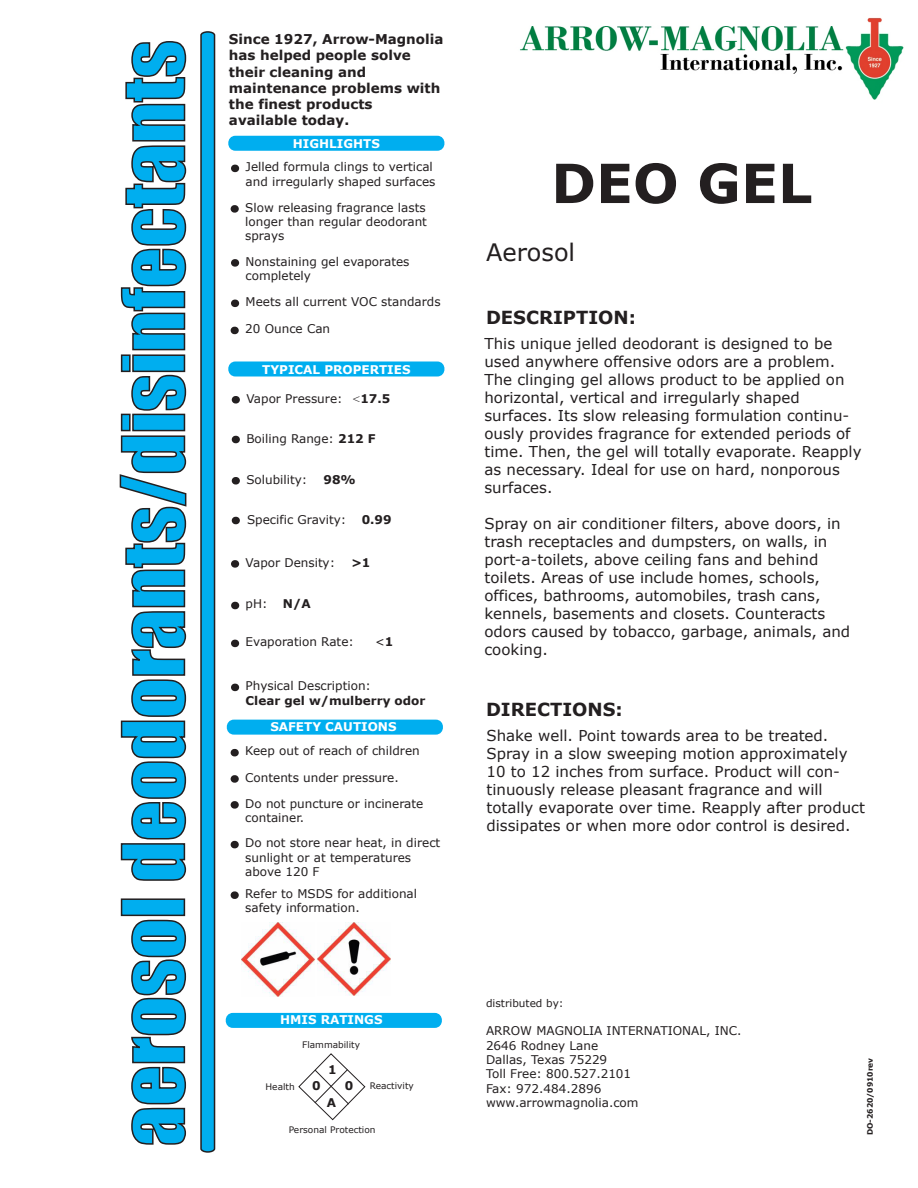
<style>
.page{position:relative;width:918px;height:1188px;background:#fff}
.page>*{position:absolute;margin:0;border:0;box-sizing:border-box;transform-origin:0 0}
.t1{font:79.5px "Impact";color:#00aeef}
.t2{font:700 54px "Verdana";color:#231f20}
.t3{font:24px "Verdana";color:#231f20}
.t4{font:700 18px "Verdana";color:#231f20}
.t5{font:15px/18px "Verdana";color:#231f20}
.t6{font:700 13.5px/16.2px "Verdana";color:#231f20}
.t7{font:12px/14.4px "Verdana";color:#231f20}
.t8{font:700 12px "Verdana";color:#fff}
.t9{font:700 12px "Verdana";color:#231f20}
.t10{font:10.5px "Verdana";color:#231f20}
.t11{font:9px "Verdana";color:#231f20}
.t12{font:700 7.5px "Verdana";color:#231f20}
.s1{font-family:"Garamond"}
.s2{font-weight:700}
</style>
<div class="page">
<svg style="left:131px;top:919px;width:56px;height:226px"></svg>
<div style="left:121px;top:898px;width:64px;height:18px;border:2px solid #231f20"></div>
<svg style="left:119px;top:41px;width:68px;height:840px"></svg>
<svg style="left:228px;top:136px;width:217px;height:15px;background:#08b0ef"></svg>
<div style="left:228px;top:362px;width:217px;height:14px;background:#00aeef"></div>
<div style="left:232px;top:436px;width:8px;height:7px;background:#231f20;border-radius:4px"></div>
<div style="left:232px;top:396px;width:8px;height:8px;background:#231f20;border-radius:4px"></div>
<div style="left:232px;top:517px;width:8px;height:7px;background:#231f20;border-radius:4px"></div>
<div style="left:232px;top:477px;width:8px;height:8px;background:#231f20;border-radius:4px"></div>
<svg style="left:226px;top:720px;width:217px;height:15px;background:#0ab1ef"></svg>
<svg style="left:225px;top:1013px;width:217px;height:15px;background:#05afef"></svg>
<svg style="left:298px;top:1053px;width:68px;height:68px"></svg>
<div style="left:231px;top:775px;width:8px;height:8px;background:#231f20;border-radius:4px"></div>
<svg style="left:200px;top:31px;width:16px;height:1122px;background:#1899ca"></svg>
<div style="left:231px;top:801px;width:8px;height:8px;background:#231f20;border-radius:4px"></div>
<div style="left:231px;top:165px;width:8px;height:7px;background:#231f20;border-radius:4px"></div>
<div style="left:231px;top:640px;width:8px;height:7px;background:#231f20;border-radius:4px"></div>
<div style="left:231px;top:560px;width:8px;height:8px;background:#231f20;border-radius:4px"></div>
<div style="left:231px;top:684px;width:8px;height:7px;background:#231f20;border-radius:4px"></div>
<div style="left:231px;top:602px;width:8px;height:7px;background:#231f20;border-radius:4px"></div>
<img style="left:519px;top:17px;width:385px;height:83px">
<div style="left:231px;top:205px;width:8px;height:8px;background:#231f20;border-radius:4px"></div>
<div style="left:231px;top:259px;width:8px;height:8px;background:#231f20;border-radius:4px"></div>
<div style="left:231px;top:300px;width:8px;height:7px;background:#231f20;border-radius:4px"></div>
<div style="left:231px;top:841px;width:8px;height:7px;background:#231f20;border-radius:4px"></div>
<div style="left:231px;top:749px;width:8px;height:7px;background:#231f20;border-radius:4px"></div>
<div style="left:231px;top:327px;width:8px;height:7px;background:#231f20;border-radius:4px"></div>
<div style="left:231px;top:891px;width:8px;height:8px;background:#231f20;border-radius:4px"></div>
<img style="left:241px;top:923px;width:74px;height:74px">
<img style="left:318px;top:923px;width:72px;height:72px">
<h1 class="t1" style="left:92px;top:1146px;width:1107px;rotate:-90deg">aerosol deodorants/disinfectants</h1>
<p class="t6" style="left:229px;top:31px;width:216px">Since 1927, Arrow-Magnolia has helped people solve their cleaning and maintenance problems with the finest products available today.</p>
<p class="t8" style="left:293px;top:136px;width:89px">HIGHLIGHTS</p>
<p class="t7" style="left:246px;top:159px;width:191px">Jelled formula clings to vertical and irregularly shaped surfaces</p>
<p class="t7" style="left:245px;top:200px;width:183px;text-align:justify">Slow releasing fragrance lasts longer than regular deodorant sprays</p>
<p class="t7" style="left:246px;top:254px;width:165px">Nonstaining gel evaporates completely</p>
<p class="t7" style="left:246px;top:294px;width:197px">Meets all current VOC standards</p>
<p class="t7" style="left:245px;top:321px;width:86px">20 Ounce Can</p>
<p class="t8" style="left:262px;top:362px;width:150px">TYPICAL PROPERTIES</p>
<p class="t7" style="left:246px;top:391px;width:145px">Vapor Pressure: <span class="s1">&lt;</span><span class="s2">17.5</span></p>
<p class="t7" style="left:246px;top:431px;width:131px">Boiling Range: <span class="s2">212 F</span></p>
<p class="t7" style="left:246px;top:472px;width:62px">Solubility:</p>
<p class="t9" style="left:324px;top:472px;width:34px">98%</p>
<p class="t7" style="left:247px;top:512px;width:101px">Specific Gravity:</p>
<p class="t9" style="left:362px;top:512px;width:31px">0.99</p>
<p class="t7" style="left:246px;top:555px;width:91px">Vapor Density:</p>
<p class="t9" style="left:351px;top:555px;width:20px">&gt;1</p>
<p class="t7" style="left:246px;top:596px;width:23px">pH:</p>
<p class="t9" style="left:283px;top:596px;width:29px">N/A</p>
<p class="t7" style="left:246px;top:634px;width:110px">Evaporation Rate:</p>
<p class="t7" style="left:375px;top:634px;width:20px">&lt;<span class="s2">1</span></p>
<p class="t7" style="left:246px;top:678px;width:127px">Physical Description:</p>
<p class="t9" style="left:246px;top:693px;width:181px">Clear gel w/mulberry odor</p>
<p class="t8" style="left:270px;top:719px;width:128px">SAFETY CAUTIONS</p>
<p class="t7" style="left:245px;top:743px;width:176px">Keep out of reach of children</p>
<p class="t7" style="left:245px;top:770px;width:155px">Contents under pressure.</p>
<p class="t7" style="left:245px;top:796px;width:180px">Do not puncture or incinerate container.</p>
<p class="t7" style="left:245px;top:835px;width:197px">Do not store near heat, in direct sunlight or at temperatures above 120 F</p>
<p class="t7" style="left:245px;top:886px;width:173px">Refer to MSDS for additional safety information.</p>
<p class="t8" style="left:280px;top:1012px;width:104px">HMIS RATINGS</p>
<p class="t11" style="left:302px;top:1039px;width:59px">Flammability</p>
<p class="t11" style="left:370px;top:1080px;width:46px">Reactivity</p>
<p class="t11" style="left:289px;top:1124px;width:88px">Personal Protection</p>
<p class="t9" style="left:328px;top:1062px;width:10px">1</p>
<p class="t9" style="left:312px;top:1078px;width:10px">0</p>
<p class="t9" style="left:345px;top:1078px;width:10px">0</p>
<p class="t9" style="left:327px;top:1095px;width:11px">A</p>
<p class="t11" style="left:266px;top:1081px;width:31px">Health</p>
<h2 class="t2" style="left:551px;top:149px;width:263px">DEO GEL</h2>
<h3 class="t3" style="left:486px;top:237px;width:91px">Aerosol</h3>
<p class="t4" style="left:486px;top:306px;width:152px">DESCRIPTION:</p>
<p class="t5" style="left:484px;top:334px;width:379px">This unique jelled deodorant is designed to be used anywhere offensive odors are a problem.<br>The clinging gel allows product to be applied on horizontal, vertical and irregularly shaped surfaces. Its slow releasing formulation continu&shy;ously provides fragrance for extended periods of time. Then, the gel will totally evaporate. Reapply as necessary. Ideal for use on hard, nonporous surfaces.</p>
<p class="t5" style="left:484px;top:514px;width:367px">Spray on air conditioner filters, above doors, in trash receptacles and dumpsters, on walls, in port-a-toilets, above ceiling fans and behind toilets. Areas of use include homes, schools, offices, bathrooms, automobiles, trash cans, kennels, basements and closets. Counteracts odors caused by tobacco, garbage, animals, and cooking.</p>
<p class="t4" style="left:486px;top:698px;width:138px">DIRECTIONS:</p>
<p class="t5" style="left:486px;top:726px;width:380px">Shake well. Point towards area to be treated.<br>Spray in a slow sweeping motion approximately 10 to 12 inches from surface. Product will con&shy;tinuously release pleasant fragrance and will totally evaporate over time. Reapply after product dissipates or when more odor control is desired.</p>
<p class="t10" style="left:486px;top:996px;width:79px">distributed by:</p>
<p class="t7" style="left:486px;top:1023px;width:257px">ARROW MAGNOLIA INTERNATIONAL, INC.<br>2646 Rodney Lane<br>Dallas, Texas 75229<br>Toll Free: 800.527.2101<br>Fax: 972.484.2896 www.arrowmagnolia.com</p>
<p class="t12" style="left:865px;top:1135px;width:79px;rotate:-90deg">DO-2620/0910rev</p>
</div>
